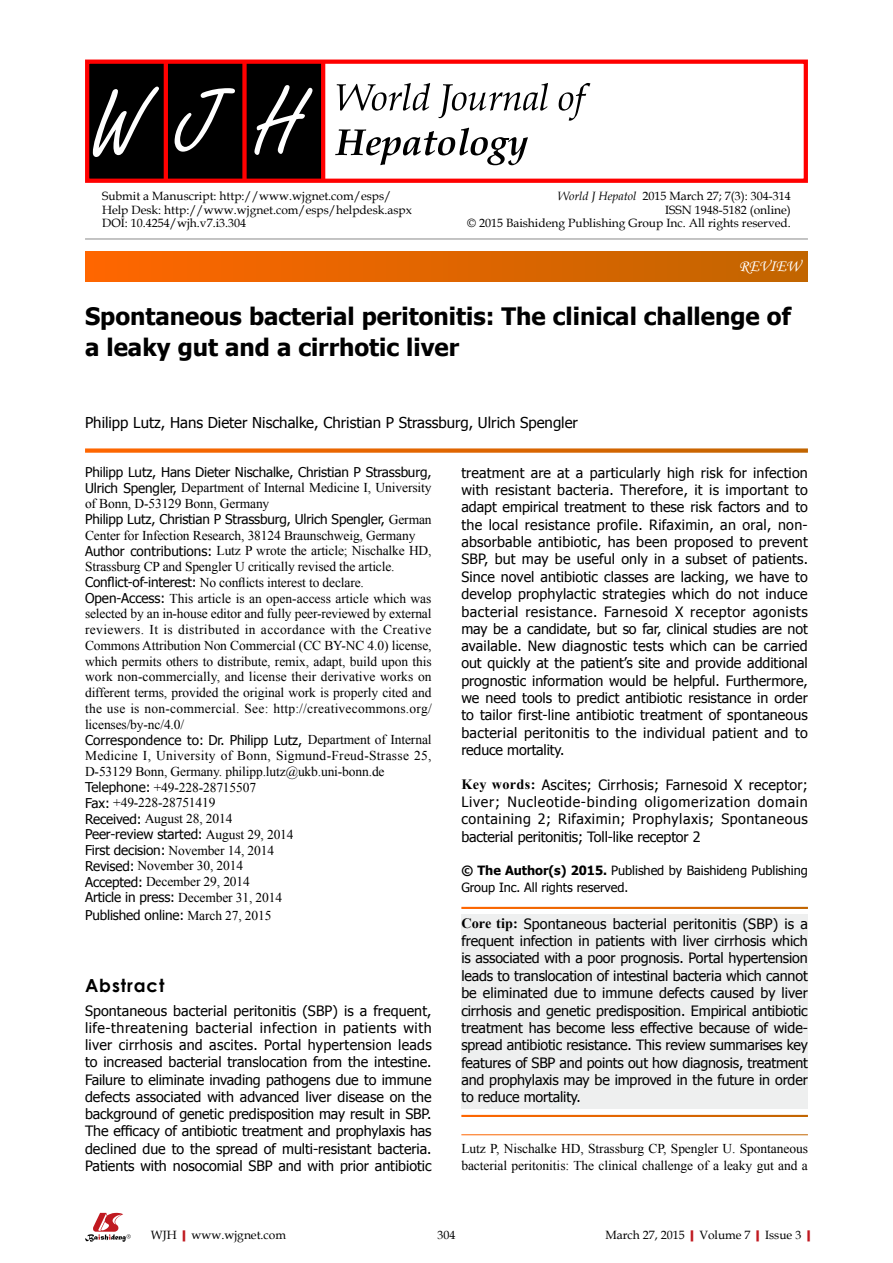
<style>
.page{position:relative;width:893px;height:1263px;background:#fff}
.page>*{position:absolute;margin:0;border:0;box-sizing:border-box;transform-origin:0 0}
.t1{font:700 24px/31.5px "Tahoma";color:#000}
.t2{font:700 18px "Century Gothic";letter-spacing:.05em;color:#000}
.t3{font:16.5px "Monotype Corsiva";color:#fff}
.t4{font:15px "Tahoma";color:#000}
.t5{font:14.25px/17.4px "Tahoma";letter-spacing:-.01em;color:#000;text-align:justify}
.t6{font:13.5px/15.8px "Times New Roman";letter-spacing:-.01em;color:#000}
.t7{font:13.5px "Tahoma";letter-spacing:-.01em;color:#000}
.t8{font:12.75px/17.4px "Tahoma";letter-spacing:-.005em;color:#000}
.t9{font:12px/13.5px "Book Antiqua";color:#000}
.s1{font-style:italic}
.s2{font-family:"Tahoma"}
.s3{font-family:"Times New Roman"}
.s4{font-family:"Times New Roman";font-weight:700}
.s5{font-weight:700}
.s6{font-weight:700;color:#c01920}
</style>
<div class="page">
<div style="left:461px;top:914px;width:347px;height:194px;background:#eeefef"></div>
<div style="left:85px;top:252px;width:723px;height:29px;background:linear-gradient(to right,#f60,#c16500)"></div>
<hr style="left:85px;top:239px;width:723px;height:1px;background:#898989">
<svg style="left:85px;top:448px;width:723px;height:5px;background:#e47c26"></svg>
<svg style="left:85px;top:1213px;width:46px;height:29px"></svg>
<div style="left:87px;top:61px;width:236px;height:121px;background:#000"></div>
<hr style="left:164px;top:61px;width:4px;height:121px;background:#f00">
<div style="left:242px;top:61px;width:5px;height:121px;background:#f00"></div>
<hr style="left:321px;top:61px;width:4px;height:121px;background:#f00">
<div style="left:85px;top:60px;width:723px;height:123px;border:4px solid #f00"></div>
<svg style="left:254px;top:85px;width:58px;height:70px"></svg>
<svg style="left:175px;top:88px;width:60px;height:64px"></svg>
<svg style="left:93px;top:87px;width:66px;height:70px"></svg>
<svg style="left:337px;top:83px;width:253px;height:38px"></svg>
<svg style="left:335px;top:128px;width:193px;height:37px"></svg>
<p class="t9" style="left:102px;top:189px;width:311px">Submit a Manuscript: http://www.wjgnet.com/esps/<br>Help Desk: http://www.wjgnet.com/esps/helpdesk.aspx<br>DOI: 10.4254/wjh.v7.i3.304</p>
<p class="t9" style="left:467px;top:189px;width:325px;text-align:right"><span class="s1">World J Hepatol</span> 2015 March 27; 7(3): 304-314<br>ISSN 1948-5182 (online)<br>© 2015 Baishideng Publishing Group Inc. All rights reserved.</p>
<p class="t3" style="left:739px;top:256px;width:63px">REVIEW</p>
<p class="t1" style="left:85px;top:298px;width:707px">Spontaneous bacterial peritonitis: The clinical challenge of a leaky gut and a cirrhotic liver</p>
<p class="t4" style="left:85px;top:413px;width:494px">Philipp Lutz, Hans Dieter Nischalke, Christian P Strassburg, Ulrich Spengler</p>
<p class="t6" style="left:85px;top:464px;width:348px"><span class="s2">Philipp Lutz, Hans Dieter Nischalke, Christian P Strassburg, Ulrich Spengler,</span> Department of Internal Medicine I, University of Bonn, D-53129 Bonn, Germany<br><span class="s2">Philipp Lutz, Christian P Strassburg, Ulrich Spengler,</span> German Center for Infection Research, 38124 Braunschweig, Germany <span class="s2">Author contributions:</span> Lutz P wrote the article; Nischalke HD, Strassburg CP and Spengler U critically revised the article.<br><span class="s2">Conflict-of-interest:</span> No conflicts interest to declare.<br><span class="s2">Open-Access:</span> This article is an open-access article which was selected by an in-house editor and fully peer-reviewed by external reviewers. It is distributed in accordance with the Creative Commons Attribution Non Commercial (CC BY-NC 4.0) license, which permits others to distribute, remix, adapt, build upon this work non-commercially, and license their derivative works on different terms, provided the original work is properly cited and the use is non-commercial. See: http://creativecommons.org/ licenses/by-nc/4.0/<br><span class="s2">Correspondence to: Dr. Philipp Lutz,</span> Department of Internal Medicine I, University of Bonn, Sigmund-Freud-Strasse 25, D-53129 Bonn, Germany. philipp.lutz@ukb.uni-bonn.de <span class="s2">Telephone:</span> +49-228-28715507<br><span class="s2">Fax:</span> +49-228-28751419<br><span class="s2">Received:</span> August 28, 2014<br><span class="s2">Peer-review started:</span> August 29, 2014<br><span class="s2">First decision:</span> November 14, 2014<br><span class="s2">Revised:</span> November 30, 2014<br><span class="s2">Accepted:</span> December 29, 2014<br><span class="s2">Article in press:</span> December 31, 2014</p>
<p class="t7" style="left:85px;top:906px;width:188px">Published online: <span class="s3">March 27, 2015</span></p>
<p class="t5" style="left:461px;top:463px;width:348px">treatment are at a particularly high risk for infection with resistant bacteria. Therefore, it is important to adapt empirical treatment to these risk factors and to the local resistance profile. Rifaximin, an oral, non&shy;absorbable antibiotic, has been proposed to prevent SBP, but may be useful only in a subset of patients.<br>Since novel antibiotic classes are lacking, we have to develop prophylactic strategies which do not induce bacterial resistance. Farnesoid X receptor agonists may be a candidate, but so far, clinical studies are not available. New diagnostic tests which can be carried out quickly at the patient’s site and provide additional prognostic information would be helpful. Furthermore, we need tools to predict antibiotic resistance in order to tailor first-line antibiotic treatment of spontaneous bacterial peritonitis to the individual patient and to reduce mortality.</p>
<p class="t5" style="left:461px;top:775px;width:348px"><span class="s4">Key words:</span> Ascites; Cirrhosis; Farnesoid X receptor; Liver; Nucleotide-binding oligomerization domain containing 2; Rifaximin; Prophylaxis; Spontaneous bacterial peritonitis; Toll-like receptor 2</p>
<p class="t8" style="left:461px;top:861px;width:348px"><span class="s5">© The Author(s) 2015.</span> Published by Baishideng Publishing<br>Group Inc. All rights reserved.</p>
<p class="t5" style="left:461px;top:914px;width:348px"><span class="s4">Core tip:</span> Spontaneous bacterial peritonitis (SBP) is a frequent infection in patients with liver cirrhosis which is associated with a poor prognosis. Portal hypertension leads to translocation of intestinal bacteria which cannot be eliminated due to immune defects caused by liver cirrhosis and genetic predisposition. Empirical antibiotic treatment has become less effective because of wide&shy;spread antibiotic resistance. This review summarises key features of SBP and points out how diagnosis, treatment and prophylaxis may be improved in the future in order to reduce mortality.</p>
<p class="t6" style="left:461px;top:1140px;width:348px;line-height:17.2px">Lutz P, Nischalke HD, Strassburg CP, Spengler U. Spontaneous bacterial peritonitis: The clinical challenge of a leaky gut and a</p>
<p class="t2" style="left:85px;top:971px;width:81px">Abstract</p>
<p class="t5" style="left:85px;top:1001px;width:348px">Spontaneous bacterial peritonitis (SBP) is a frequent, life-threatening bacterial infection in patients with liver cirrhosis and ascites. Portal hypertension leads to increased bacterial translocation from the intestine.<br>Failure to eliminate invading pathogens due to immune defects associated with advanced liver disease on the background of genetic predisposition may result in SBP.<br>The efficacy of antibiotic treatment and prophylaxis has declined due to the spread of multi-resistant bacteria.<br>Patients with nosocomial SBP and with prior antibiotic</p>
<p class="t9" style="left:151px;top:1227px;width:137px">WJH<span class="s6">|</span>www.wjgnet.com</p>
<p class="t9" style="left:437px;top:1227px;width:19px">304</p>
<p class="t9" style="left:605px;top:1227px;width:212px">March 27, 2015<span class="s6">|</span>Volume 7<span class="s6">|</span>Issue 3<span class="s6">|</span></p>
</div>
